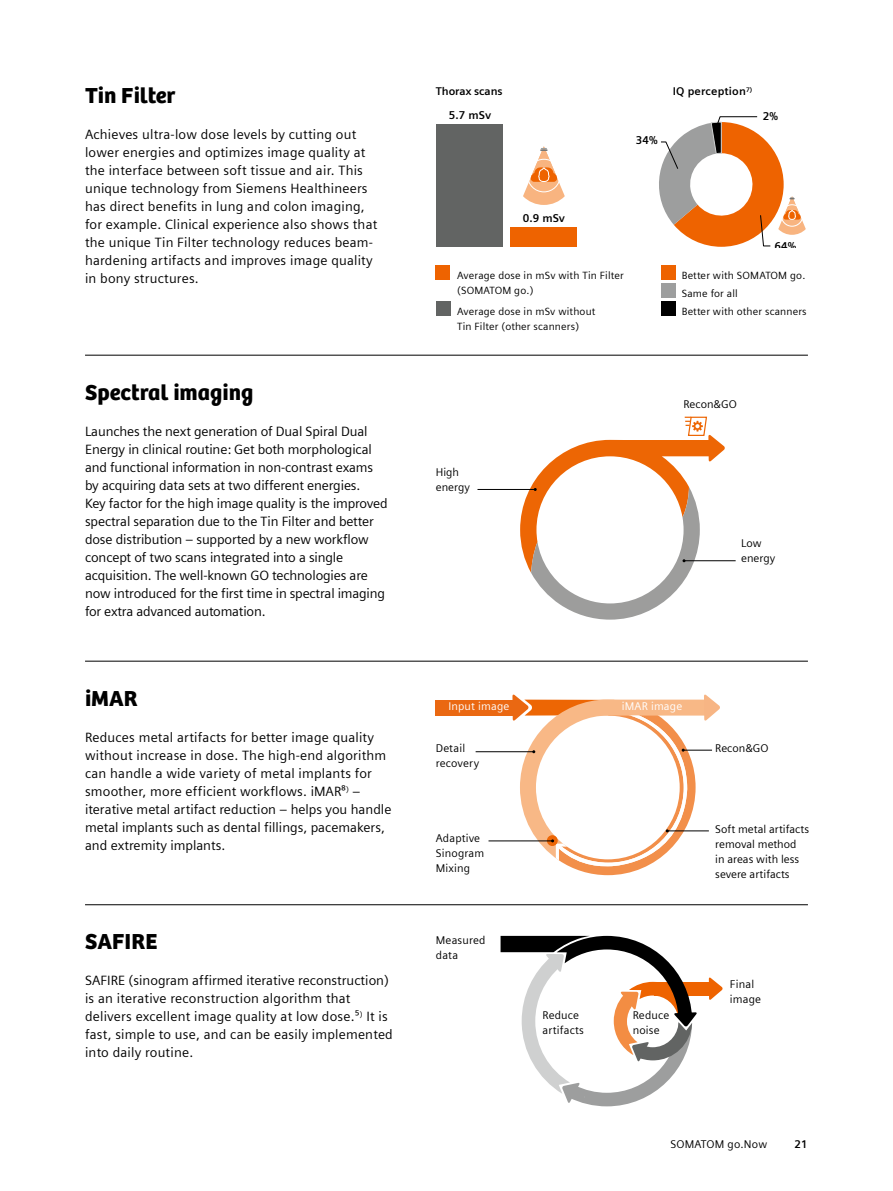
<style>
.page{position:relative;width:893px;height:1191px;background:#fff}
.page>*{position:absolute;margin:0;border:0;box-sizing:border-box;transform-origin:0 0}
.t1{font:22.5px "SH Bree Headline Regular";color:#000}
.t2{font:13.5px/18px "Siemens Sans";color:#000}
.t3{font:700 11.4px "Siemens Sans";color:#000}
.t4{font:11.25px/15px "Siemens Sans";letter-spacing:.005em;color:#000}
.t5{font:11.25px "Siemens Sans";letter-spacing:.015em;color:#fff}
.t6{font:700 11.25px "Siemens Sans";letter-spacing:.01em;color:#000}
.t7{font:700 11.25px "Siemens Sans";letter-spacing:-.01em;color:#000}
.t8{font:10.5px/15px "Siemens Sans";letter-spacing:.015em;color:#000}
</style>
<div class="page">
<div style="left:436px;top:699px;width:80px;height:16px;background:#ea6812"></div>
<div style="left:510px;top:227px;width:67px;height:20px;background:#ee6300"></div>
<svg style="left:523px;top:146px;width:42px;height:59px"></svg>
<div style="left:527px;top:159px;width:33px;height:33px;border:1px solid #fff;border-radius:50%"></div>
<svg style="left:659px;top:116px;width:147px;height:131px"></svg>
<div style="left:781px;top:205px;width:22px;height:21px;border:1px solid #fff;border-radius:50%"></div>
<div style="left:436px;top:124px;width:67px;height:123px;background:#626463"></div>
<hr style="left:476px;top:751px;width:58px;height:1px;background:#000">
<hr style="left:488px;top:840px;width:65px;height:1px;background:#000">
<svg style="left:512px;top:694px;width:208px;height:181px"></svg>
<div style="left:655px;top:981px;width:57px;height:14px;background:#ee6300"></div>
<svg style="left:709px;top:977px;width:14px;height:23px"></svg>
<svg style="left:501px;top:936px;width:196px;height:170px"></svg>
<div style="left:436px;top:265px;width:14px;height:14px;background:#ee6300"></div>
<div style="left:662px;top:283px;width:14px;height:14px;background:#9d9e9e"></div>
<div style="left:662px;top:265px;width:14px;height:14px;background:#ee6300"></div>
<div style="left:436px;top:301px;width:14px;height:14px;background:#626463"></div>
<div style="left:662px;top:301px;width:14px;height:14px;background:#000"></div>
<hr style="left:477px;top:489px;width:58px;height:1px;background:#000">
<hr style="left:684px;top:560px;width:52px;height:1px;background:#000">
<svg style="left:520px;top:416px;width:205px;height:203px"></svg>
<hr style="left:85px;top:355px;width:723px;height:1px;background:#000">
<hr style="left:85px;top:661px;width:723px;height:1px;background:#000">
<hr style="left:85px;top:904px;width:723px;height:1px;background:#000">
<h1 class="t1" style="left:85px;top:78px;width:92px">Tin Filter</h1>
<p class="t2" style="left:85px;top:124px;width:294px">Achieves ultra-low dose levels by cutting out lower energies and optimizes image quality at the interface between soft tissue and air. This unique technology from Siemens Healthineers has direct benefits in lung and colon imaging, for example. Clinical experience also shows that the unique Tin Filter technology reduces beam&shy;hardening artifacts and improves image quality in bony structures.</p>
<h1 class="t1" style="left:85px;top:375px;width:170px">Spectral imaging</h1>
<p class="t2" style="left:85px;top:421px;width:304px">Launches the next generation of Dual Spiral Dual Energy in clinical routine: Get both morphological and functional information in non-contrast exams by acquiring data sets at two different energies.<br>Key factor for the high image quality is the improved spectral separation due to the Tin Filter and better dose distribution ‒ supported by a new workflow concept of two scans integrated into a single acquisition. The well-known GO technologies are now introduced for the first time in spectral imaging for extra advanced automation.</p>
<h1 class="t1" style="left:85px;top:681px;width:54px">iMAR</h1>
<p class="t2" style="left:85px;top:727px;width:308px">Reduces metal artifacts for better image quality without increase in dose. The high-end algorithm can handle a wide variety of metal implants for smoother, more efficient workflows. iMAR⁸<sup>)</sup> – iterative metal artifact reduction – helps you handle metal implants such as dental fillings, pacemakers, and extremity implants.</p>
<h1 class="t1" style="left:85px;top:924px;width:74px">SAFIRE</h1>
<p class="t2" style="left:85px;top:970px;width:309px">SAFIRE (sinogram affirmed iterative reconstruction) is an iterative reconstruction algorithm that delivers excellent image quality at low dose.⁵<sup>)</sup> It is fast, simple to use, and can be easily implemented into daily routine.</p>
<p class="t7" style="left:436px;top:83px;width:68px">Thorax scans</p>
<p class="t6" style="left:673px;top:83px;width:81px">IQ perception<sup>7)</sup></p>
<p class="t3" style="left:449px;top:107px;width:44px">5.7 mSv</p>
<p class="t3" style="left:763px;top:107px;width:17px">2%</p>
<p class="t3" style="left:636px;top:131px;width:23px">34%</p>
<p class="t3" style="left:523px;top:209px;width:44px">0.9 mSv</p>
<p class="t8" style="left:457px;top:267px;width:168px">Average dose in mSv with Tin Filter (SOMATOM go.)</p>
<p class="t8" style="left:457px;top:303px;width:140px">Average dose in mSv without<br>Tin Filter (other scanners)</p>
<p class="t4" style="left:436px;top:464px;width:36px">High energy</p>
<p class="t3" style="left:775px;top:237px;width:23px">64%</p>
<p class="t8" style="left:682px;top:267px;width:125px">Better with SOMATOM go.</p>
<p class="t8" style="left:682px;top:303px;width:126px">Better with other scanners</p>
<p class="t8" style="left:682px;top:285px;width:58px">Same for all</p>
<p class="t4" style="left:684px;top:396px;width:55px">Recon&amp;GO</p>
<p class="t4" style="left:741px;top:535px;width:36px">Low energy</p>
<p class="t5" style="left:448px;top:698px;width:63px">Input image</p>
<p class="t5" style="left:622px;top:698px;width:62px">iMAR image</p>
<p class="t4" style="left:436px;top:740px;width:31px">Detail</p>
<p class="t4" style="left:715px;top:739px;width:55px">Recon&amp;GO</p>
<p class="t4" style="left:436px;top:755px;width:45px">recovery</p>
<p class="t4" style="left:436px;top:829px;width:50px">Adaptive<br>Sinogram<br>Mixing</p>
<p class="t4" style="left:436px;top:931px;width:51px">Measured data</p>
<p class="t4" style="left:715px;top:820px;width:95px">Soft metal artifacts removal method<br>in areas with less severe artifacts</p>
<p class="t4" style="left:542px;top:1006px;width:43px">Reduce artifacts</p>
<p class="t4" style="left:633px;top:1007px;width:38px">Reduce noise</p>
<p class="t4" style="left:730px;top:976px;width:33px">Final image</p>
<p class="t4" style="left:670px;top:1135px;width:98px">SOMATOM go.Now</p>
<p class="t6" style="left:795px;top:1135px;width:15px">21</p>
</div>
